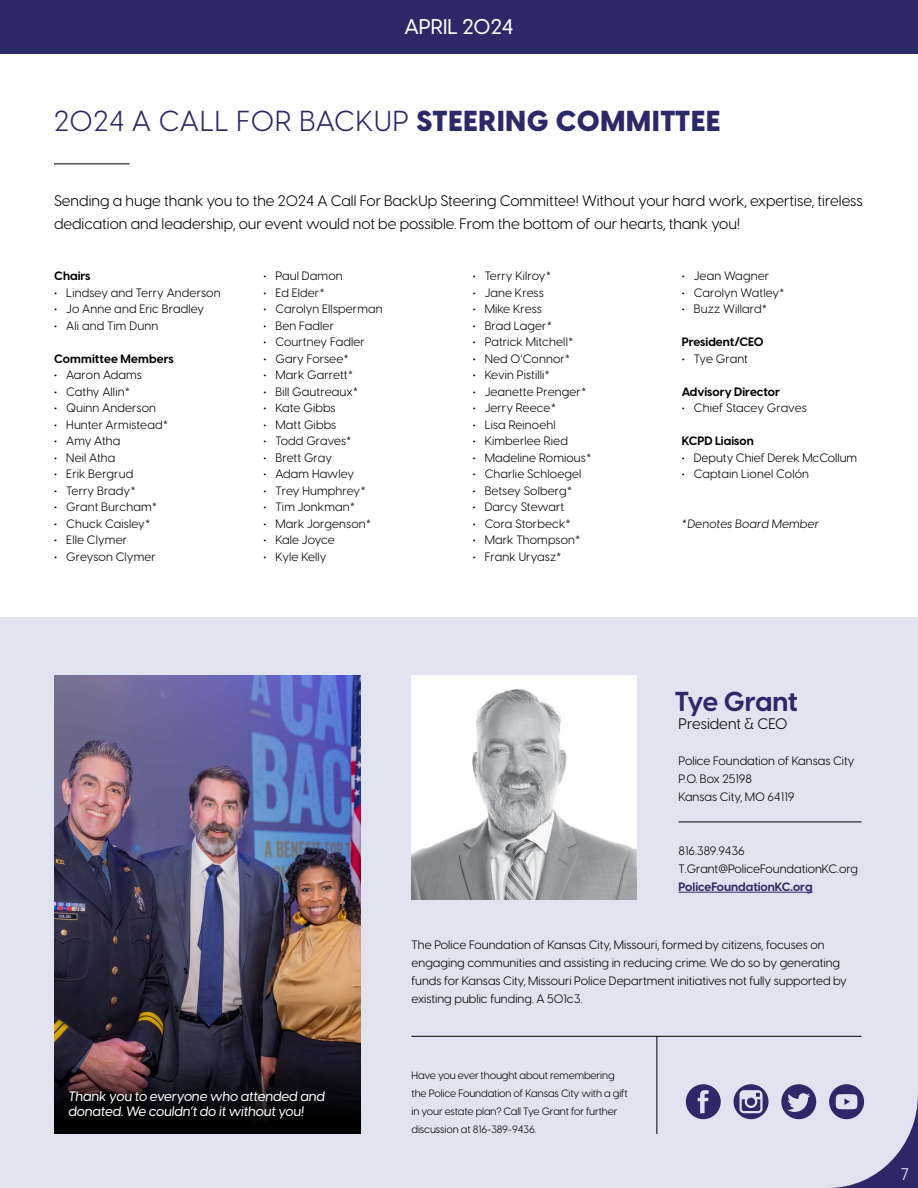
<style>
.page{position:relative;width:918px;height:1188px;background:#fff}
.page>*{position:absolute;margin:0;border:0;box-sizing:border-box;transform-origin:0 0}
.t1{font:28.5px "Visby CF";letter-spacing:.02em;color:#2c2968}
.t2{font:700 27px "Visby CF";letter-spacing:-.015em;color:#2c2968}
.t3{font:500 21px "Visby CF";color:#fff}
.t4{font:16.5px "Visby CF";color:#fff}
.t5{font:15px/22.5px "Visby CF";color:#000}
.t6{font:15px "Visby CF";color:#000101}
.t7{font:italic 500 13.5px/15px "Visby CF";letter-spacing:-.01em;color:#fff}
.t8{font:12px "Visby CF";letter-spacing:.01em;color:#000}
.t9{font:12px/18px "Visby CF";color:#000101}
.t10{font:700 12px "Visby CF";color:#000}
.t11{font:700 12px "Visby CF";color:#2c2968}
.t12{font:italic 12px "Visby CF";letter-spacing:.01em;color:#000}
.t13{font:10.5px/18px "Visby CF";letter-spacing:-.01em;color:#000101}
.s1{font-weight:800}
.s2{font-weight:700}
</style>
<div class="page">
<div style="left:0;top:618px;width:918px;height:570px;background:#e2e3f0"></div>
<div style="left:0;top:0;width:918px;height:54px;background:#2c2968"></div>
<svg style="left:686px;top:1084px;width:35px;height:35px"></svg>
<svg style="left:781px;top:1084px;width:35px;height:35px"></svg>
<svg style="left:734px;top:1084px;width:35px;height:35px"></svg>
<hr style="left:412px;top:1036px;width:450px;height:1px;background:#000">
<hr style="left:657px;top:1036px;width:1px;height:98px;background:#000">
<hr style="left:679px;top:892px;width:134px;height:1px;background:#2c2968">
<hr style="left:679px;top:822px;width:183px;height:1px;background:#000">
<img style="left:412px;top:675px;width:225px;height:225px">
<img style="left:54px;top:675px;width:307px;height:379px">
<svg style="left:54px;top:1054px;width:307px;height:80px;background:#191319"></svg>
<hr style="left:54px;top:164px;width:76px;height:1px;background:#000">
<svg style="left:829px;top:1084px;width:89px;height:104px"></svg>
<h3 class="t3" style="left:404px;top:11px;width:111px">APRIL 2024</h3>
<h1 class="t1" style="left:54px;top:99px;width:668px">2024 A CALL FOR BACKUP <span class="s1">STEERING COMMITTEE</span></h1>
<p class="t5" style="left:54px;top:189px;width:810px">Sending a huge thank you to the 2024 A Call For BackUp Steering Committee! Without your hard work, expertise, tireless dedication and leadership, our event would not be possible. From the bottom of our hearts, thank you!</p>
<p class="t10" style="left:54px;top:267px;width:38px">Chairs</p>
<p class="t8" style="left:54px;top:284px;width:168px"><span class="s2">•</span> Lindsey and Terry Anderson</p>
<p class="t8" style="left:54px;top:300px;width:151px"><span class="s2">•</span> Jo Anne and Eric Bradley</p>
<p class="t8" style="left:54px;top:317px;width:105px"><span class="s2">•</span> Ali and Tim Dunn</p>
<p class="t10" style="left:54px;top:349px;width:121px">Committee Members</p>
<p class="t8" style="left:54px;top:366px;width:89px"><span class="s2">•</span> Aaron Adams</p>
<p class="t8" style="left:54px;top:383px;width:77px"><span class="s2">•</span> Cathy Allin*</p>
<p class="t8" style="left:54px;top:399px;width:103px"><span class="s2">•</span> Quinn Anderson</p>
<p class="t8" style="left:54px;top:416px;width:115px"><span class="s2">•</span> Hunter Armistead*</p>
<p class="t8" style="left:54px;top:432px;width:68px"><span class="s2">•</span> Amy Atha</p>
<p class="t8" style="left:54px;top:449px;width:63px"><span class="s2">•</span> Neil Atha</p>
<p class="t8" style="left:54px;top:465px;width:80px"><span class="s2">•</span> Erik Bergrud</p>
<p class="t8" style="left:54px;top:482px;width:83px"><span class="s2">•</span> Terry Brady*</p>
<p class="t8" style="left:54px;top:498px;width:104px"><span class="s2">•</span> Grant Burcham*</p>
<p class="t8" style="left:54px;top:515px;width:98px"><span class="s2">•</span> Chuck Caisley*</p>
<p class="t8" style="left:54px;top:531px;width:74px"><span class="s2">•</span> Elle Clymer</p>
<p class="t8" style="left:54px;top:548px;width:103px"><span class="s2">•</span> Greyson Clymer</p>
<p class="t8" style="left:263px;top:267px;width:81px"><span class="s2">•</span> Paul Damon</p>
<p class="t8" style="left:263px;top:284px;width:63px"><span class="s2">•</span> Ed Elder*</p>
<p class="t8" style="left:263px;top:300px;width:121px"><span class="s2">•</span> Carolyn Ellsperman</p>
<p class="t8" style="left:263px;top:317px;width:72px"><span class="s2">•</span> Ben Fadler</p>
<p class="t8" style="left:263px;top:333px;width:103px"><span class="s2">•</span> Courtney Fadler</p>
<p class="t8" style="left:263px;top:350px;width:87px"><span class="s2">•</span> Gary Forsee*</p>
<p class="t8" style="left:263px;top:366px;width:91px"><span class="s2">•</span> Mark Garrett*</p>
<p class="t8" style="left:263px;top:383px;width:96px"><span class="s2">•</span> Bill Gautreaux*</p>
<p class="t8" style="left:263px;top:399px;width:74px"><span class="s2">•</span> Kate Gibbs</p>
<p class="t8" style="left:263px;top:416px;width:74px"><span class="s2">•</span> Matt Gibbs</p>
<p class="t8" style="left:263px;top:432px;width:90px"><span class="s2">•</span> Todd Graves*</p>
<p class="t8" style="left:263px;top:449px;width:70px"><span class="s2">•</span> Brett Gray</p>
<p class="t8" style="left:263px;top:465px;width:92px"><span class="s2">•</span> Adam Hawley</p>
<p class="t8" style="left:263px;top:482px;width:104px"><span class="s2">•</span> Trey Humphrey*</p>
<p class="t8" style="left:263px;top:498px;width:93px"><span class="s2">•</span> Tim Jonkman*</p>
<p class="t8" style="left:263px;top:515px;width:109px"><span class="s2">•</span> Mark Jorgenson*</p>
<p class="t8" style="left:263px;top:531px;width:73px"><span class="s2">•</span> Kale Joyce</p>
<p class="t8" style="left:263px;top:548px;width:65px"><span class="s2">•</span> Kyle Kelly</p>
<p class="t8" style="left:473px;top:267px;width:80px"><span class="s2">•</span> Terry Kilroy*</p>
<p class="t8" style="left:473px;top:284px;width:73px"><span class="s2">•</span> Jane Kress</p>
<p class="t8" style="left:473px;top:300px;width:71px"><span class="s2">•</span> Mike Kress</p>
<p class="t8" style="left:473px;top:317px;width:81px"><span class="s2">•</span> Brad Lager*</p>
<p class="t8" style="left:473px;top:333px;width:102px"><span class="s2">•</span> Patrick Mitchell*</p>
<p class="t8" style="left:473px;top:350px;width:99px"><span class="s2">•</span> Ned O’Connor*</p>
<p class="t8" style="left:473px;top:366px;width:79px"><span class="s2">•</span> Kevin Pistilli*</p>
<p class="t8" style="left:473px;top:383px;width:115px"><span class="s2">•</span> Jeanette Prenger*</p>
<p class="t8" style="left:473px;top:399px;width:85px"><span class="s2">•</span> Jerry Reece*</p>
<p class="t8" style="left:473px;top:416px;width:85px"><span class="s2">•</span> Lisa Reinoehl</p>
<p class="t8" style="left:473px;top:432px;width:97px"><span class="s2">•</span> Kimberlee Ried</p>
<p class="t8" style="left:473px;top:449px;width:120px"><span class="s2">•</span> Madeline Romious*</p>
<p class="t8" style="left:473px;top:465px;width:110px"><span class="s2">•</span> Charlie Schloegel</p>
<p class="t8" style="left:473px;top:482px;width:101px"><span class="s2">•</span> Betsey Solberg*</p>
<p class="t8" style="left:473px;top:498px;width:93px"><span class="s2">•</span> Darcy Stewart</p>
<p class="t8" style="left:473px;top:515px;width:100px"><span class="s2">•</span> Cora Storbeck*</p>
<p class="t8" style="left:473px;top:531px;width:110px"><span class="s2">•</span> Mark Thompson*</p>
<p class="t8" style="left:473px;top:548px;width:91px"><span class="s2">•</span> Frank Uryasz*</p>
<p class="t8" style="left:682px;top:267px;width:89px"><span class="s2">•</span> Jean Wagner</p>
<p class="t8" style="left:682px;top:284px;width:104px"><span class="s2">•</span> Carolyn Watley*</p>
<p class="t8" style="left:682px;top:300px;width:87px"><span class="s2">•</span> Buzz Willard*</p>
<p class="t10" style="left:682px;top:333px;width:83px">President/CEO</p>
<p class="t8" style="left:682px;top:350px;width:68px"><span class="s2">•</span> Tye Grant</p>
<p class="t10" style="left:682px;top:382px;width:100px">Advisory Director</p>
<p class="t8" style="left:682px;top:399px;width:126px"><span class="s2">•</span> Chief Stacey Graves</p>
<p class="t10" style="left:682px;top:432px;width:73px">KCPD Liaison</p>
<p class="t8" style="left:682px;top:449px;width:177px"><span class="s2">•</span> Deputy Chief Derek McCollum</p>
<p class="t8" style="left:682px;top:465px;width:129px"><span class="s2">•</span> Captain Lionel Colón</p>
<p class="t12" style="left:682px;top:515px;width:139px">*Denotes Board Member</p>
<p class="t7" style="left:69px;top:1088px;width:258px">Thank you to everyone who attended and donated. We couldn’t do it without you!</p>
<h2 class="t2" style="left:675px;top:680px;width:125px">Tye Grant</h2>
<p class="t6" style="left:679px;top:712px;width:111px">President &amp; CEO</p>
<p class="t9" style="left:679px;top:751px;width:177px">Police Foundation of Kansas City<br>P.O. Box 25198<br>Kansas City, MO 64119</p>
<p class="t9" style="left:679px;top:841px;width:181px">816.389.9436<br>T.Grant@PoliceFoundationKC.org</p>
<p class="t11" style="left:679px;top:877px;width:136px">PoliceFoundationKC.org</p>
<p class="t9" style="left:412px;top:935px;width:437px">The Police Foundation of Kansas City, Missouri, formed by citizens, focuses on engaging communities and assisting in reducing crime. We do so by generating funds for Kansas City, Missouri Police Department initiatives not fully supported by existing public funding. A 501c3.</p>
<p class="t13" style="left:412px;top:1065px;width:218px">Have you ever thought about remembering the Police Foundation of Kansas City with a gift in your estate plan? Call Tye Grant for further discussion at 816-389-9436.</p>
<h3 class="t4" style="left:901px;top:1161px;width:9px">7</h3>
</div>
